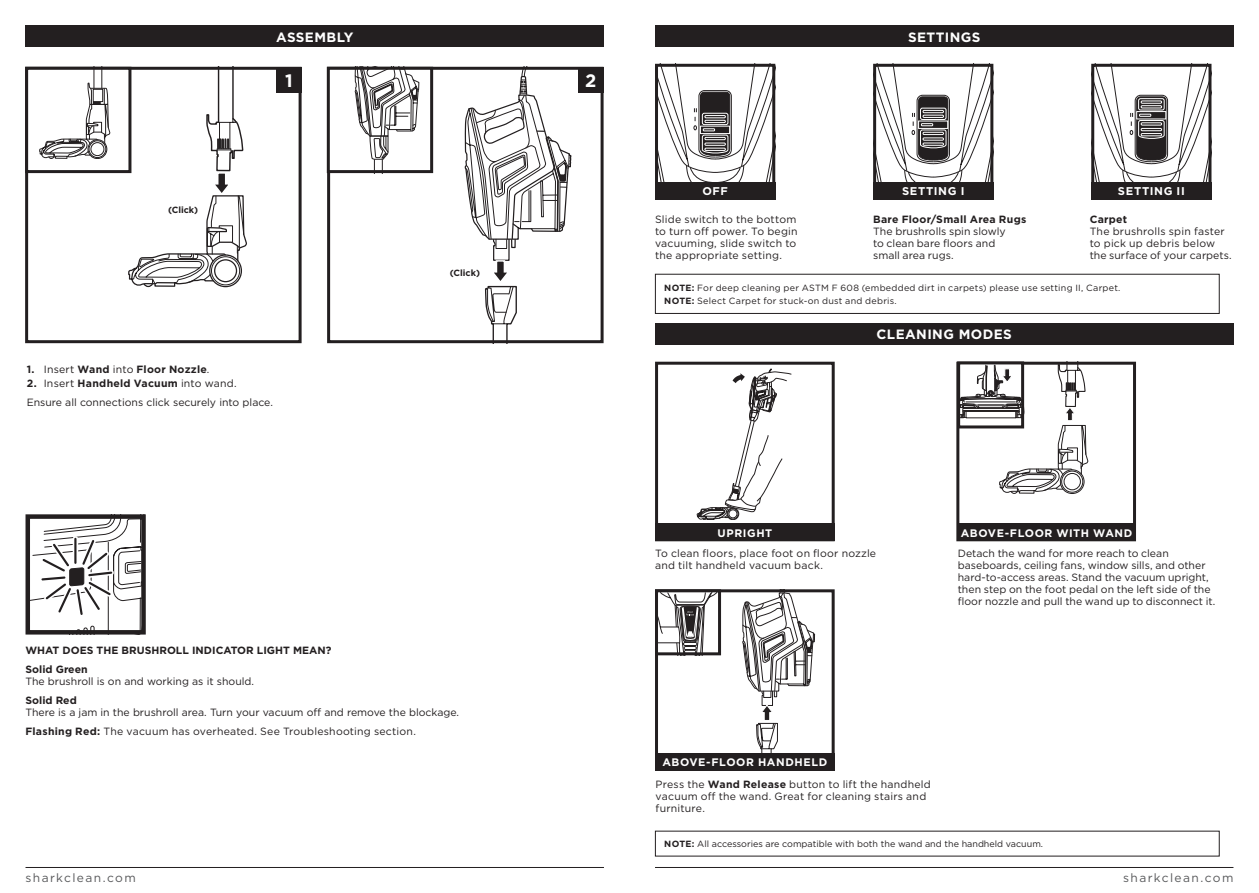
<style>
.page{position:relative;width:1259px;height:893px;background:#fff}
.page>*{position:absolute;margin:0;border:0;box-sizing:border-box;transform-origin:0 0}
.t1{font:700 18px "Gotham";color:#fff}
.t2{font:700 13.5px "Gotham";letter-spacing:.03em;color:#fff}
.t3{font:12px "Gotham";letter-spacing:.115em;color:#58595b}
.t4{font:700 11.25px "Gotham";letter-spacing:.055em;color:#fff}
.t5{font:700 10.95px "Gotham";letter-spacing:.05em;color:#fff}
.t6{font:10.5px/12px "Gotham";letter-spacing:.005em;color:#231f20}
.t7{font:700 10.5px/18.8px "Gotham";color:#231f20}
.t8{font:700 10.5px "Gotham";letter-spacing:.025em;color:#231f20}
.t9{font:9px/12.6px "Gotham";letter-spacing:.025em;color:#231f20}
.t10{font:9px "Gotham";color:#231f20}
.t11{font:700 9px "Gotham";color:#231f20}
.s1{font-weight:400}
.s2{font-weight:700}
</style>
<div class="page">
<hr style="left:655px;top:867px;width:578px;height:1px;background:#231f20">
<hr style="left:26px;top:867px;width:578px;height:1px;background:#231f20">
<div style="left:655px;top:589px;width:179px;height:180px;border:3px solid #231f20"></div>
<div style="left:26px;top:26px;width:578px;height:21px;background:#231f20"></div>
<div style="left:655px;top:26px;width:578px;height:21px;background:#231f20"></div>
<div style="left:655px;top:323px;width:578px;height:22px;background:#231f20"></div>
<div style="left:655px;top:274px;width:564px;height:40px;border:1px solid #231f20"></div>
<svg style="left:659px;top:68px;width:112px;height:114px"></svg>
<div style="left:655px;top:64px;width:120px;height:135px;border:3px solid #231f20"></div>
<svg style="left:877px;top:68px;width:112px;height:114px"></svg>
<div style="left:873px;top:64px;width:120px;height:135px;border:3px solid #231f20"></div>
<svg style="left:1095px;top:68px;width:112px;height:114px"></svg>
<div style="left:1091px;top:64px;width:120px;height:135px;border:3px solid #231f20"></div>
<div style="left:655px;top:182px;width:120px;height:17px;background:#231f20"></div>
<div style="left:873px;top:182px;width:120px;height:17px;background:#231f20"></div>
<div style="left:1091px;top:182px;width:120px;height:17px;background:#231f20"></div>
<div style="left:655px;top:362px;width:179px;height:179px;border:3px solid #231f20"></div>
<div style="left:655px;top:524px;width:180px;height:17px;background:#231f20"></div>
<div style="left:957px;top:524px;width:179px;height:17px;background:#231f20"></div>
<div style="left:956px;top:362px;width:180px;height:179px;border:3px solid #231f20"></div>
<div style="left:655px;top:753px;width:179px;height:17px;background:#231f20"></div>
<svg style="left:742px;top:589px;width:73px;height:164px"></svg>
<svg style="left:659px;top:593px;width:58px;height:58px"></svg>
<div style="left:655px;top:589px;width:66px;height:66px;border:3px solid #231f20"></div>
<svg style="left:957px;top:361px;width:131px;height:133px"></svg>
<div style="left:327px;top:67px;width:276px;height:276px;border:3px solid #231f20"></div>
<svg style="left:128px;top:71px;width:119px;height:216px"></svg>
<div style="left:25px;top:67px;width:277px;height:276px;border:3px solid #231f20"></div>
<svg style="left:464px;top:67px;width:107px;height:276px"></svg>
<div style="left:276px;top:67px;width:26px;height:25px;background:#231f20"></div>
<div style="left:578px;top:67px;width:25px;height:25px;background:#231f20"></div>
<svg style="left:39px;top:71px;width:71px;height:88px"></svg>
<div style="left:25px;top:67px;width:106px;height:106px;border:3px solid #231f20"></div>
<svg style="left:354px;top:71px;width:65px;height:98px"></svg>
<div style="left:327px;top:67px;width:106px;height:106px;border:3px solid #231f20"></div>
<svg style="left:697px;top:369px;width:94px;height:151px"></svg>
<svg style="left:31px;top:519px;width:110px;height:111px"></svg>
<div style="left:26px;top:514px;width:120px;height:121px;border:4px solid #231f20"></div>
<p class="t2" style="left:276px;top:28px;width:79px">ASSEMBLY</p>
<p class="t2" style="left:908px;top:28px;width:74px">SETTINGS</p>
<h1 class="t1" style="left:285px;top:68px;width:9px">1</h1>
<h1 class="t1" style="left:585px;top:68px;width:13px">2</h1>
<p class="t11" style="left:168px;top:203px;width:32px">(Click)</p>
<p class="t8" style="left:27px;top:363px;width:184px">1. <span class="s1">Insert</span> Wand <span class="s1">into</span> Floor Nozzle<span class="s1">.</span></p>
<p class="t6" style="left:27px;top:374px;width:248px;line-height:18.3px"><span class="s2">2.</span> Insert <span class="s2">Handheld Vacuum</span> into wand.<br>Ensure all connections click securely into place.</p>
<p class="t11" style="left:450px;top:267px;width:32px">(Click)</p>
<p class="t7" style="left:26px;top:641px;width:308px">WHAT DOES THE BRUSHROLL INDICATOR LIGHT MEAN?<br>Solid Green</p>
<p class="t6" style="left:26px;top:675px;width:230px">The brushroll is on and working as it should.</p>
<p class="t7" style="left:26px;top:691px;width:53px">Solid Red</p>
<p class="t6" style="left:26px;top:702px;width:435px;line-height:18.8px">There is a jam in the brushroll area. Turn your vacuum off and remove the blockage.<br><span class="s2">Flashing Red:</span> The vacuum has overheated. See Troubleshooting section.</p>
<p class="t4" style="left:702px;top:184px;width:27px">OFF</p>
<p class="t4" style="left:902px;top:184px;width:64px">SETTING I</p>
<p class="t4" style="left:1118px;top:184px;width:68px">SETTING II</p>
<p class="t6" style="left:655px;top:213px;width:144px">Slide switch to the bottom to turn off power. To begin vacuuming, slide switch to the appropriate setting.</p>
<p class="t8" style="left:873px;top:212px;width:155px">Bare Floor/Small Area Rugs</p>
<p class="t6" style="left:873px;top:225px;width:134px">The brushrolls spin slowly to clean bare floors and small area rugs.</p>
<p class="t7" style="left:1089px;top:210px;width:39px">Carpet</p>
<p class="t6" style="left:1089px;top:225px;width:143px">The brushrolls spin faster to pick up debris below the surface of your carpets.</p>
<p class="t9" style="left:664px;top:281px;width:458px"><span class="s2">NOTE:</span> For deep cleaning per ASTM F 608 (embedded dirt in carpets) please use setting II, Carpet.<br><span class="s2">NOTE:</span> Select Carpet for stuck-on dust and debris.</p>
<p class="t5" style="left:717px;top:526px;width:56px">UPRIGHT</p>
<p class="t2" style="left:876px;top:326px;width:137px">CLEANING MODES</p>
<p class="t5" style="left:960px;top:526px;width:173px">ABOVE-FLOOR WITH WAND</p>
<p class="t6" style="left:655px;top:547px;width:223px">To clean floors, place foot on floor nozzle and tilt handheld vacuum back.</p>
<p class="t6" style="left:957px;top:547px;width:259px">Detach the wand for more reach to clean baseboards, ceiling fans, window sills, and other hard-to-access areas. Stand the vacuum upright, then step on the foot pedal on the left side of the floor nozzle and pull the wand up to disconnect it.</p>
<p class="t5" style="left:662px;top:755px;width:166px">ABOVE-FLOOR HANDHELD</p>
<p class="t6" style="left:655px;top:778px;width:277px">Press the <span class="s2">Wand Release</span> button to lift the handheld vacuum off the wand. Great for cleaning stairs and furniture.</p>
<p class="t10" style="left:664px;top:838px;width:380px"><span class="s2">NOTE:</span> All accessories are compatible with both the wand and the handheld vacuum.</p>
<p class="t3" style="left:26px;top:870px;width:112px">sharkclean.com</p>
<p class="t3" style="left:1123px;top:870px;width:112px">sharkclean.com</p>
</div>
